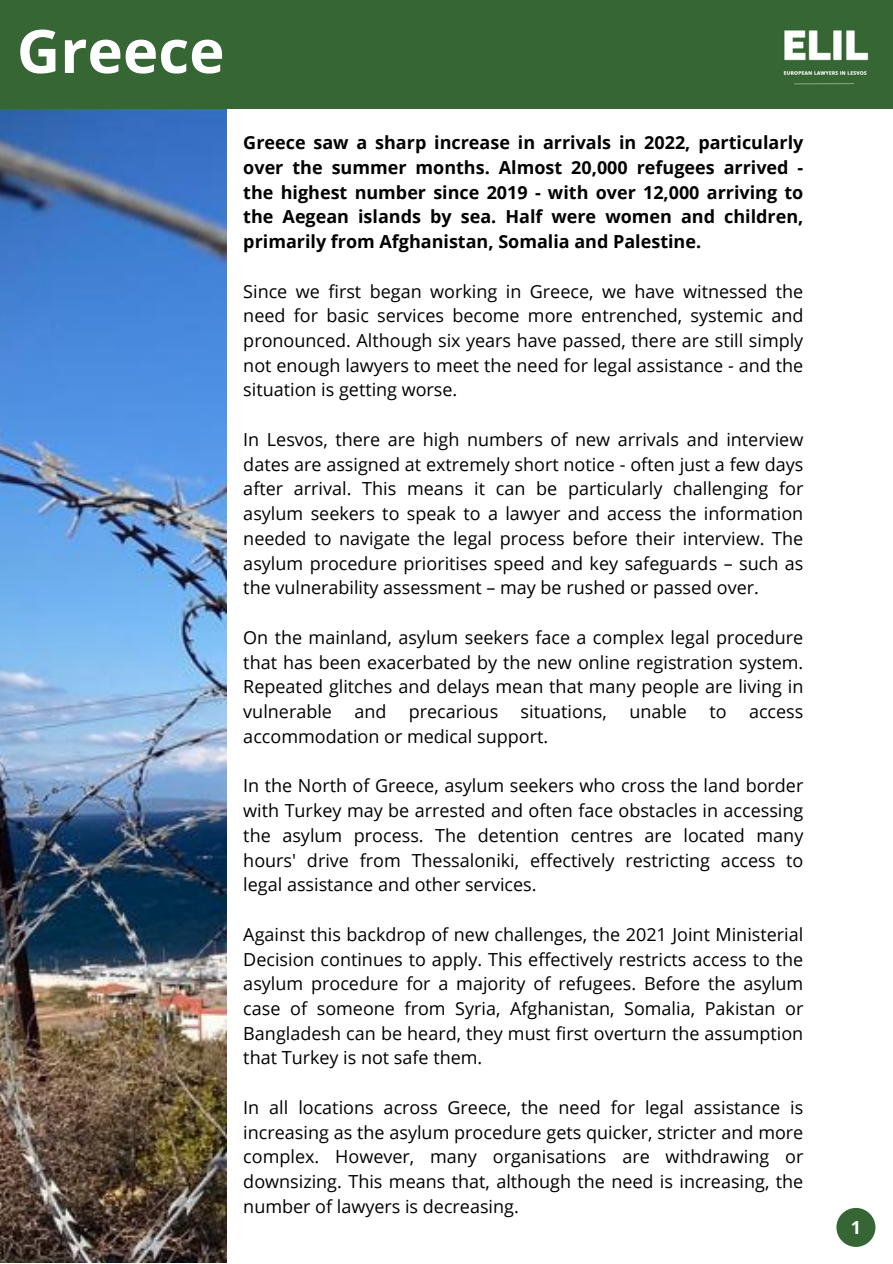
<style>
.page{position:relative;width:893px;height:1264px;background:#fff}
.page>*{position:absolute;margin:0;border:0;box-sizing:border-box;transform-origin:0 0}
.t1{font:700 60px "Open Sans";color:#fff}
.t2{font:18px/24.8px "Open Sans";color:#000;text-align:justify}
.t3{font:700 18px/24.8px "Open Sans";color:#000;text-align:justify}
.t4{font:700 18px "Open Sans";color:#fff}
</style>
<div class="page">
<img style="left:0;top:108px;width:226px;height:1154px">
<div style="left:0;top:0;width:892px;height:108px;background:#366633"></div>
<div style="left:836px;top:1207px;width:39px;height:39px;background:#366633;border-radius:50%"></div>
<img style="left:783px;top:30px;width:86px;height:55px">
<p class="t1" style="left:17px;top:9px;width:209px">Greece</p>
<p class="t3" style="left:243px;top:130px;width:561px">Greece saw a sharp increase in arrivals in 2022, particularly over the summer months. Almost 20,000 refugees arrived - the highest number since 2019 - with over 12,000 arriving to the Aegean islands by sea. Half were women and children, primarily from Afghanistan, Somalia and Palestine.</p>
<p class="t2" style="left:243px;top:278px;width:561px">Since we first began working in Greece, we have witnessed the need for basic services become more entrenched, systemic and pronounced. Although six years have passed, there are still simply not enough lawyers to meet the need for legal assistance - and the situation is getting worse.</p>
<p class="t2" style="left:243px;top:426px;width:561px">In Lesvos, there are high numbers of new arrivals and interview dates are assigned at extremely short notice - often just a few days after arrival. This means it can be particularly challenging for asylum seekers to speak to a lawyer and access the information needed to navigate the legal process before their interview. The asylum procedure prioritises speed and key safeguards – such as the vulnerability assessment – may be rushed or passed over.</p>
<p class="t2" style="left:243px;top:624px;width:561px">On the mainland, asylum seekers face a complex legal procedure that has been exacerbated by the new online registration system.<br>Repeated glitches and delays mean that many people are living in vulnerable and precarious situations, unable to access accommodation or medical support.</p>
<p class="t2" style="left:243px;top:773px;width:561px">In the North of Greece, asylum seekers who cross the land border with Turkey may be arrested and often face obstacles in accessing the asylum process. The detention centres are located many hours' drive from Thessaloniki, effectively restricting access to legal assistance and other services.</p>
<p class="t2" style="left:243px;top:921px;width:561px">Against this backdrop of new challenges, the 2021 Joint Ministerial Decision continues to apply. This effectively restricts access to the asylum procedure for a majority of refugees. Before the asylum case of someone from Syria, Afghanistan, Somalia, Pakistan or Bangladesh can be heard, they must first overturn the assumption that Turkey is not safe them.</p>
<p class="t2" style="left:243px;top:1094px;width:561px">In all locations across Greece, the need for legal assistance is increasing as the asylum procedure gets quicker, stricter and more complex. However, many organisations are withdrawing or downsizing. This means that, although the need is increasing, the number of lawyers is decreasing.</p>
<p class="t4" style="left:850px;top:1214px;width:12px">1</p>
</div>
